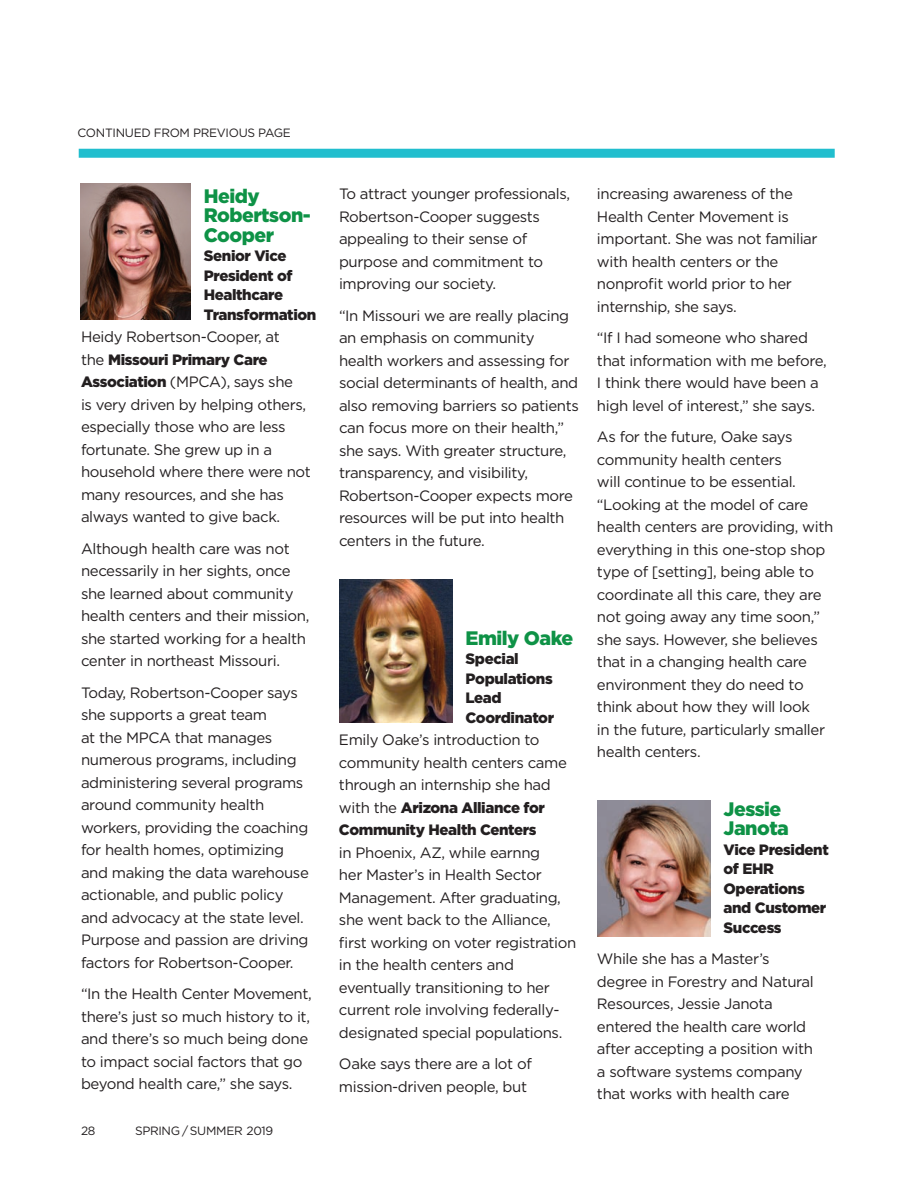
<style>
.page{position:relative;width:918px;height:1188px;background:#fff}
.page>*{position:absolute;margin:0;border:0;box-sizing:border-box;transform-origin:0 0}
.t1{font:900 19.5px/19.5px "Gotham HTF";letter-spacing:-.025em;color:#0e9246}
.t2{font:15px/22.5px "Gotham HTF";letter-spacing:-.025em;color:#231f20}
.t3{font:900 15px/19.5px "Gotham HTF";letter-spacing:-.025em;color:#231f20}
.t4{font:12px "Gotham HTF";letter-spacing:-.025em;color:#231f20}
.s1{font-weight:900}
</style>
<div class="page">
<div style="left:79px;top:149px;width:756px;height:9px;background:#21bece"></div>
<img style="left:339px;top:579px;width:113px;height:143px">
<img style="left:597px;top:801px;width:113px;height:135px">
<img style="left:81px;top:184px;width:109px;height:135px">
<p class="t4" style="left:78px;top:126px;width:215px">CONTINUED FROM PREVIOUS PAGE</p>
<h1 class="t1" style="left:204px;top:186px;width:109px">Heidy<br>Robertson-<br>Cooper</h1>
<p class="t3" style="left:204px;top:246px;width:114px">Senior Vice<br>President of<br>Healthcare<br>Transformation</p>
<p class="t2" style="left:81px;top:326px;width:231px">Heidy Robertson-Cooper, at<br>the <span class="s1">Missouri Primary Care<br>Association</span> (MPCA), says she<br>is very driven by helping others, especially those who are less fortunate. She grew up in a household where there were not many resources, and she has always wanted to give back.</p>
<p class="t2" style="left:81px;top:537px;width:230px">Although health care was not necessarily in her sights, once she learned about community health centers and their mission, she started working for a health center in northeast Missouri.</p>
<p class="t2" style="left:81px;top:681px;width:229px">Today, Robertson-Cooper says she supports a great team<br>at the MPCA that manages numerous programs, including administering several programs around community health workers, providing the coaching for health homes, optimizing and making the data warehouse actionable, and public policy and advocacy at the state level.<br>Purpose and passion are driving factors for Robertson-Cooper.</p>
<p class="t2" style="left:81px;top:983px;width:232px">“In the Health Center Movement, there’s just so much history to it, and there’s so much being done to impact social factors that go beyond health care,” she says.</p>
<p class="t4" style="left:81px;top:1124px;width:16px">28</p>
<p class="t4" style="left:135px;top:1124px;width:140px">SPRING / SUMMER 2019</p>
<p class="t2" style="left:339px;top:183px;width:233px">To attract younger professionals,<br>Robertson-Cooper suggests appealing to their sense of purpose and commitment to improving our society.</p>
<p class="t2" style="left:339px;top:304px;width:241px">“In Missouri we are really placing an emphasis on community health workers and assessing for social determinants of health, and also removing barriers so patients can focus more on their health,” she says. With greater structure, transparency, and visibility,<br>Robertson-Cooper expects more resources will be put into health centers in the future.</p>
<h1 class="t1" style="left:466px;top:628px;width:109px">Emily Oake</h1>
<p class="t3" style="left:466px;top:649px;width:90px">Special<br>Populations<br>Lead<br>Coordinator</p>
<p class="t2" style="left:339px;top:729px;width:230px">Emily Oake’s introduction to community health centers came through an internship she had with the <span class="s1">Arizona Alliance for<br>Community Health Centers</span></p>
<p class="t2" style="left:339px;top:841px;width:239px">in Phoenix, AZ, while earnng<br>her Master’s in Health Sector<br>Management. After graduating, she went back to the Alliance, first working on voter registration in the health centers and eventually transitioning to her current role involving federally&shy;designated special populations.</p>
<p class="t2" style="left:339px;top:1053px;width:194px">Oake says there are a lot of mission-driven people, but</p>
<p class="t2" style="left:597px;top:183px;width:222px">increasing awareness of the<br>Health Center Movement is important. She was not familiar with health centers or the nonprofit world prior to her internship, she says.</p>
<p class="t2" style="left:597px;top:327px;width:231px">“If I had someone who shared that information with me before,<br>I think there would have been a high level of interest,” she says.</p>
<p class="t2" style="left:597px;top:426px;width:238px">As for the future, Oake says community health centers<br>will continue to be essential. “Looking at the model of care health centers are providing, with everything in this one-stop shop type of [setting], being able to coordinate all this care, they are not going away any time soon,” she says. However, she believes that in a changing health care environment they do need to think about how they will look<br>in the future, particularly smaller health centers.</p>
<h1 class="t1" style="left:724px;top:799px;width:67px">Jessie<br>Janota</h1>
<p class="t3" style="left:724px;top:839px;width:107px">Vice President of EHR<br>Operations and Customer<br>Success</p>
<p class="t2" style="left:597px;top:948px;width:218px">While she has a Master’s degree in Forestry and Natural<br>Resources, Jessie Janota entered the health care world after accepting a position with a software systems company that works with health care</p>
</div>
